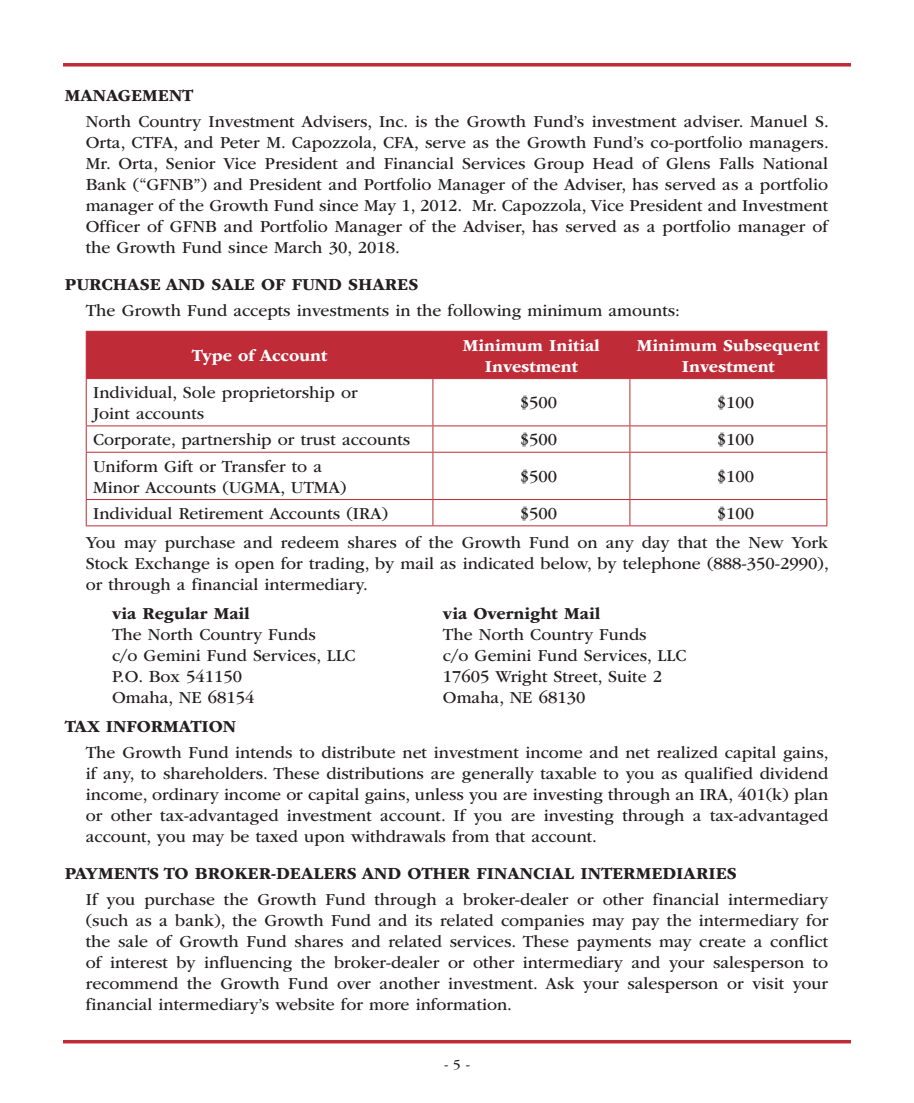
<style>
.page{position:relative;width:914px;height:1103px;background:#fff}
.page>*{position:absolute;margin:0;border:0;box-sizing:border-box;transform-origin:0 0}
.t1{font:17.5px/21px "ITC Garamond Std";color:#231f20}
.t2{font:700 17.5px "ITC Garamond Std";color:#231f20}
.t3{font:700 17.5px/21px "ITC Garamond Std";color:#fff;text-align:center}
.t4{font:14px "ITC Garamond Std";color:#231f20}
</style>
<div class="page">
<div style="left:87px;top:332px;width:739px;height:46px;background:#bf2b37"></div>
<hr style="left:86px;top:332px;width:1px;height:46px;background:#bf2b37">
<hr style="left:86px;top:331px;width:347px;height:1px;background:#bf2b37">
<hr style="left:432px;top:332px;width:1px;height:46px;background:#bf2b37">
<hr style="left:433px;top:331px;width:197px;height:1px;background:#bf2b37">
<hr style="left:629px;top:332px;width:1px;height:46px;background:#bf2b37">
<hr style="left:630px;top:331px;width:197px;height:1px;background:#bf2b37">
<hr style="left:826px;top:332px;width:1px;height:46px;background:#bf2b37">
<hr style="left:86px;top:379px;width:1px;height:46px;background:#bf2b37">
<hr style="left:86px;top:378px;width:347px;height:1px;background:#bf2b37">
<hr style="left:432px;top:379px;width:1px;height:46px;background:#bf2b37">
<hr style="left:433px;top:378px;width:197px;height:1px;background:#bf2b37">
<hr style="left:629px;top:379px;width:1px;height:46px;background:#bf2b37">
<hr style="left:630px;top:378px;width:197px;height:1px;background:#bf2b37">
<hr style="left:826px;top:379px;width:1px;height:46px;background:#bf2b37">
<svg style="left:86px;top:426px;width:1px;height:26px"></svg>
<hr style="left:86px;top:425px;width:347px;height:1px;background:#bf2b37">
<svg style="left:432px;top:426px;width:1px;height:26px"></svg>
<hr style="left:433px;top:425px;width:197px;height:1px;background:#bf2b37">
<svg style="left:629px;top:426px;width:1px;height:26px"></svg>
<hr style="left:630px;top:425px;width:197px;height:1px;background:#bf2b37">
<svg style="left:826px;top:426px;width:1px;height:26px"></svg>
<hr style="left:86px;top:452px;width:1px;height:47px;background:#bf2b37">
<hr style="left:86px;top:452px;width:347px;height:1px;background:#bf2b37">
<hr style="left:432px;top:452px;width:1px;height:47px;background:#bf2b37">
<hr style="left:433px;top:452px;width:197px;height:1px;background:#bf2b37">
<hr style="left:629px;top:452px;width:1px;height:47px;background:#bf2b37">
<hr style="left:630px;top:452px;width:197px;height:1px;background:#bf2b37">
<hr style="left:826px;top:452px;width:1px;height:47px;background:#bf2b37">
<svg style="left:86px;top:500px;width:1px;height:25px"></svg>
<hr style="left:86px;top:499px;width:347px;height:1px;background:#bf2b37">
<hr style="left:86px;top:525px;width:347px;height:1px;background:#bf2b37">
<svg style="left:432px;top:500px;width:1px;height:25px"></svg>
<hr style="left:433px;top:499px;width:197px;height:1px;background:#bf2b37">
<hr style="left:433px;top:525px;width:197px;height:1px;background:#bf2b37">
<svg style="left:629px;top:500px;width:1px;height:25px"></svg>
<hr style="left:630px;top:499px;width:197px;height:1px;background:#bf2b37">
<svg style="left:826px;top:500px;width:1px;height:25px"></svg>
<hr style="left:630px;top:525px;width:197px;height:1px;background:#bf2b37">
<hr style="left:63px;top:63px;width:787px;height:3px;background:#bf2b37">
<hr style="left:63px;top:1040px;width:787px;height:3px;background:#bf2b37">
<p class="t2" style="left:65px;top:85px;width:130px">MANAGEMENT</p>
<p class="t1" style="left:86px;top:111px;width:744px;text-align:justify">North Country Investment Advisers, Inc. is the Growth Fund’s investment adviser. Manuel S.<br>Orta, CTFA, and Peter M. Capozzola, CFA, serve as the Growth Fund’s co-portfolio managers.<br>Mr. Orta, Senior Vice President and Financial Services Group Head of Glens Falls National Bank (“GFNB”) and President and Portfolio Manager of the Adviser, has served as a portfolio manager of the Growth Fund since May 1, 2012. Mr. Capozzola, Vice President and Investment Officer of GFNB and Portfolio Manager of the Adviser, has served as a portfolio manager of the Growth Fund since March 30, 2018.</p>
<p class="t2" style="left:65px;top:274px;width:355px">PURCHASE AND SALE OF FUND SHARES</p>
<p class="t1" style="left:86px;top:300px;width:595px">The Growth Fund accepts investments in the following minimum amounts:</p>
<p class="t3" style="left:192px;top:345px;width:137px">Type of Account</p>
<p class="t3" style="left:463px;top:334px;width:138px">Minimum Initial<br>Investment</p>
<p class="t3" style="left:637px;top:334px;width:184px">Minimum Subsequent<br>Investment</p>
<p class="t1" style="left:93px;top:382px;width:266px">Individual, Sole proprietorship or<br>Joint accounts</p>
<p class="t1" style="left:520px;top:392px;width:39px">$500</p>
<p class="t1" style="left:717px;top:392px;width:39px">$100</p>
<p class="t1" style="left:93px;top:429px;width:318px">Corporate, partnership or trust accounts</p>
<p class="t1" style="left:520px;top:429px;width:39px">$500</p>
<p class="t1" style="left:717px;top:429px;width:39px">$100</p>
<p class="t1" style="left:93px;top:455px;width:255px">Uniform Gift or Transfer to a<br>Minor Accounts (UGMA, UTMA)</p>
<p class="t1" style="left:520px;top:466px;width:39px">$500</p>
<p class="t1" style="left:717px;top:466px;width:39px">$100</p>
<p class="t1" style="left:93px;top:503px;width:296px">Individual Retirement Accounts (IRA)</p>
<p class="t1" style="left:520px;top:503px;width:39px">$500</p>
<p class="t1" style="left:86px;top:499px;width:744px;line-height:29.2px;text-indent:631px">$100<br>You may purchase and redeem shares of the Growth Fund on any day that the New York</p>
<p class="t1" style="left:86px;top:553px;width:744px">Stock Exchange is open for trading, by mail as indicated below, by telephone (888-350-2990), or through a financial intermediary.</p>
<p class="t2" style="left:112px;top:603px;width:139px">via Regular Mail</p>
<p class="t2" style="left:443px;top:603px;width:159px">via Overnight Mail</p>
<p class="t1" style="left:112px;top:624px;width:205px">The North Country Funds</p>
<p class="t1" style="left:443px;top:624px;width:205px">The North Country Funds</p>
<p class="t1" style="left:112px;top:645px;width:245px">c/o Gemini Fund Services, LLC</p>
<p class="t1" style="left:443px;top:645px;width:245px">c/o Gemini Fund Services, LLC</p>
<p class="t1" style="left:112px;top:666px;width:131px">P.O. Box 541150</p>
<p class="t1" style="left:443px;top:666px;width:221px">17605 Wright Street, Suite 2</p>
<p class="t1" style="left:112px;top:687px;width:144px">Omaha, NE 68154</p>
<p class="t1" style="left:443px;top:687px;width:144px">Omaha, NE 68130</p>
<p class="t2" style="left:65px;top:716px;width:173px">TAX INFORMATION</p>
<p class="t1" style="left:86px;top:742px;width:744px;text-align:justify">The Growth Fund intends to distribute net investment income and net realized capital gains, if any, to shareholders. These distributions are generally taxable to you as qualified dividend income, ordinary income or capital gains, unless you are investing through an IRA, 401(k) plan or other tax-advantaged investment account. If you are investing through a tax-advantaged account, you may be taxed upon withdrawals from that account.</p>
<p class="t2" style="left:65px;top:863px;width:673px">PAYMENTS TO BROKER-DEALERS AND OTHER FINANCIAL INTERMEDIARIES</p>
<p class="t1" style="left:86px;top:889px;width:744px;text-align:justify">If you purchase the Growth Fund through a broker-dealer or other financial intermediary (such as a bank), the Growth Fund and its related companies may pay the intermediary for the sale of Growth Fund shares and related services. These payments may create a conflict of interest by influencing the broker-dealer or other intermediary and your salesperson to recommend the Growth Fund over another investment. Ask your salesperson or visit your financial intermediary’s website for more information.</p>
<p class="t4" style="left:444px;top:1057px;width:27px">- 5 -</p>
</div>
